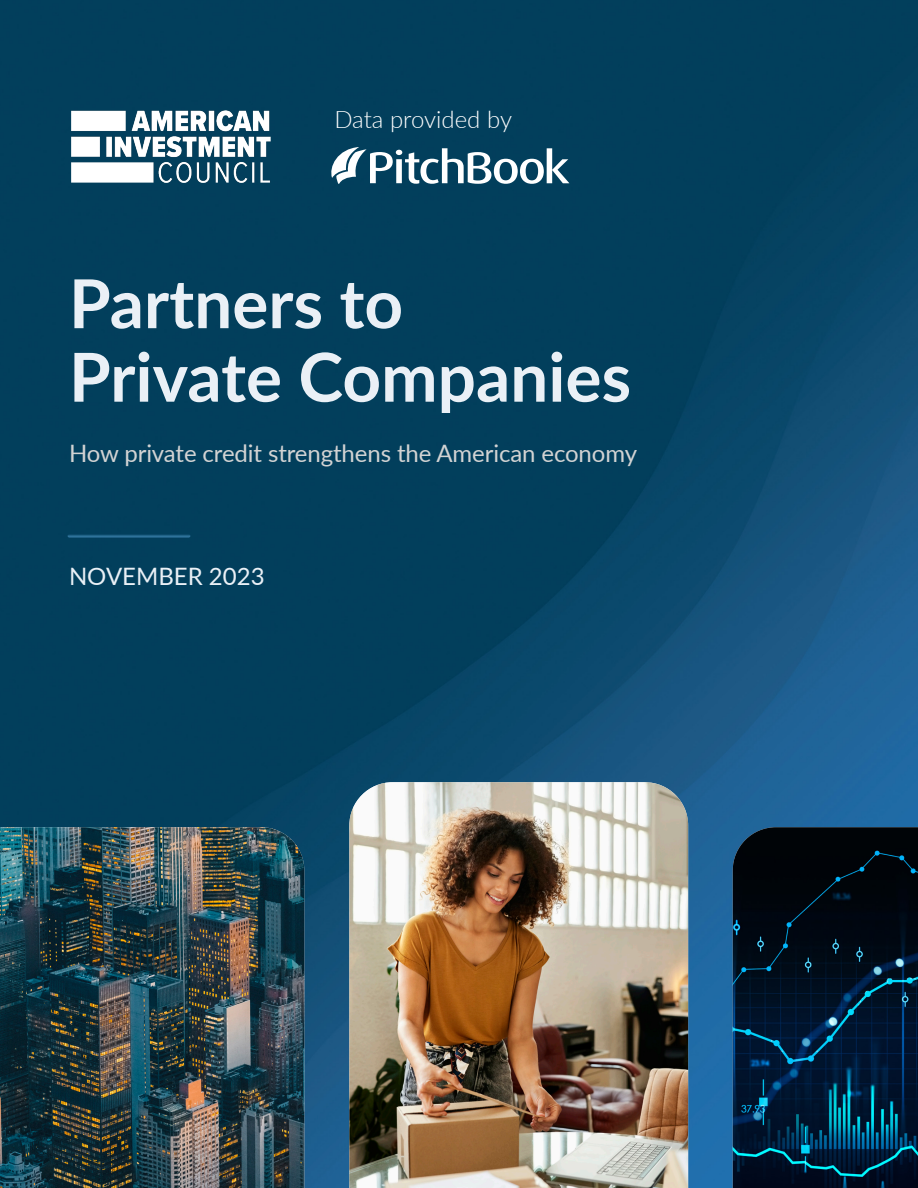
<style>
.page{position:relative;width:918px;height:1188px;background:#fff}
.page>*{position:absolute;margin:0;border:0;box-sizing:border-box;transform-origin:0 0}
.Cover_Headline{font:700 67.5px/73.5px "Lato";color:#eaf0f6}
.Cover_subhead{font:24px "Lato";letter-spacing:-.005em;color:#d2d3d3}
.t1{font:300 24px "Lato";color:#fff}
.Date{font:24px "Lato";color:#eaf0f6}
</style>
<div class="page">
<img style="left:0;top:0;width:918px;height:1188px">
<img style="left:349px;top:782px;width:339px;height:406px">
<img style="left:0;top:827px;width:304px;height:361px">
<img style="left:733px;top:827px;width:185px;height:361px">
<img style="left:71px;top:110px;width:199px;height:73px">
<hr style="left:69px;top:534px;width:120px;height:3px;background:#59a4d7">
<svg style="left:331px;top:147px;width:238px;height:37px"></svg>
<p class="t1" style="left:334px;top:103px;width:179px">Data provided by</p>
<p class="Cover_Headline" style="left:69px;top:264px;width:564px">Partners to<br>Private Companies</p>
<p class="Cover_subhead" style="left:69px;top:437px;width:570px">How private credit strengthens the American economy</p>
<p class="Date" style="left:69px;top:559px;width:197px">NOVEMBER 2023</p>
</div>
